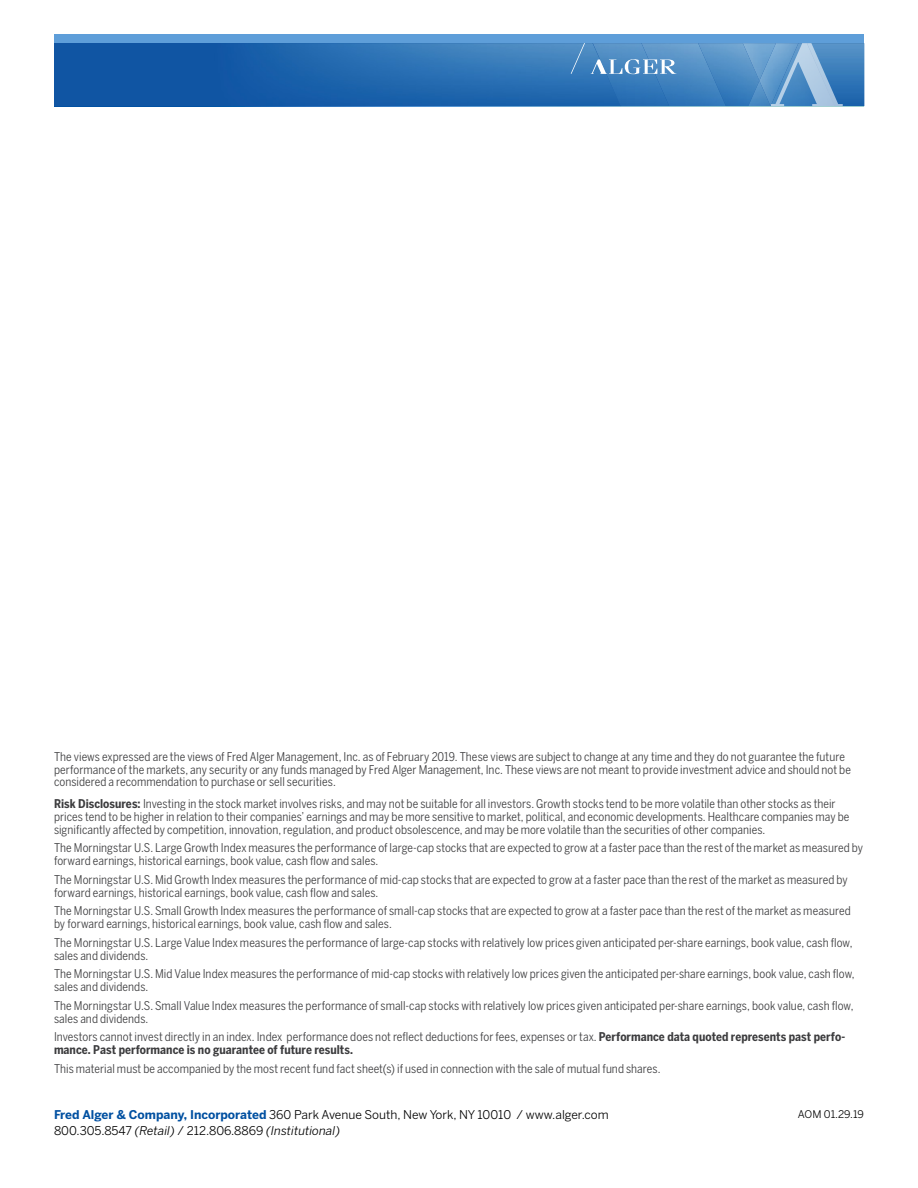
<style>
.page{position:relative;width:918px;height:1188px;background:#fff}
.page>*{position:absolute;margin:0;border:0;box-sizing:border-box;transform-origin:0 0}
.Subhead{font:12px/12.8px "Benton Sans Cond";letter-spacing:.005em;color:#3c3c3e}
.Footer_Address{font:12px "Benton Sans";color:#000}
.t1{font:10.5px "Benton Sans";color:#000}
.s1{font-weight:700}
.s2{font-weight:700;color:#0050a1}
.s3{font-style:italic}
</style>
<div class="page">
<img style="left:54px;top:43px;width:810px;height:63px">
<img style="left:726px;top:43px;width:17px;height:63px">
<img style="left:593px;top:43px;width:48px;height:63px">
<img style="left:641px;top:43px;width:85px;height:63px">
<img style="left:743px;top:43px;width:28px;height:63px">
<img style="left:748px;top:81px;width:23px;height:25px">
<svg style="left:771px;top:43px;width:72px;height:63px"></svg>
<div style="left:54px;top:34px;width:810px;height:9px;background:#5e9ed9"></div>
<svg style="left:571px;top:43px;width:14px;height:31px"></svg>
<svg style="left:591px;top:59px;width:85px;height:15px"></svg>
<p class="Subhead" style="left:54px;top:750px;width:798px">The views expressed are the views of Fred Alger Management, Inc. as of February 2019. These views are subject to change at any time and they do not guarantee the future performance of the markets, any security or any funds managed by Fred Alger Management, Inc. These views are not meant to provide investment advice and should not be considered a recommendation to purchase or sell securities.</p>
<p class="Subhead" style="left:54px;top:797px;width:797px"><span class="s1">Risk Disclosures:</span> Investing in the stock market involves risks, and may not be suitable for all investors. Growth stocks tend to be more volatile than other stocks as their prices tend to be higher in relation to their companies’ earnings and may be more sensitive to market, political, and economic developments. Healthcare companies may be significantly affected by competition, innovation, regulation, and product obsolescence, and may be more volatile than the securities of other companies.</p>
<p class="Subhead" style="left:54px;top:842px;width:811px">The Morningstar U.S. Large Growth Index measures the performance of large-cap stocks that are expected to grow at a faster pace than the rest of the market as measured by forward earnings, historical earnings, book value, cash flow and sales.</p>
<p class="Subhead" style="left:54px;top:873px;width:795px">The Morningstar U.S. Mid Growth Index measures the performance of mid-cap stocks that are expected to grow at a faster pace than the rest of the market as measured by forward earnings, historical earnings, book value, cash flow and sales.</p>
<p class="Subhead" style="left:54px;top:905px;width:798px">The Morningstar U.S. Small Growth Index measures the performance of small-cap stocks that are expected to grow at a faster pace than the rest of the market as measured by forward earnings, historical earnings, book value, cash flow and sales.</p>
<p class="Subhead" style="left:54px;top:936px;width:800px">The Morningstar U.S. Large Value Index measures the performance of large-cap stocks with relatively low prices given anticipated per-share earnings, book value, cash flow, sales and dividends.</p>
<p class="Subhead" style="left:54px;top:968px;width:802px">The Morningstar U.S. Mid Value Index measures the performance of mid-cap stocks with relatively low prices given the anticipated per-share earnings, book value, cash flow, sales and dividends.</p>
<p class="Subhead" style="left:54px;top:999px;width:801px">The Morningstar U.S. Small Value Index measures the performance of small-cap stocks with relatively low prices given anticipated per-share earnings, book value, cash flow, sales and dividends.</p>
<p class="Subhead" style="left:54px;top:1031px;width:793px">Investors cannot invest directly in an index. Index performance does not reflect deductions for fees, expenses or tax. <span class="s1">Performance data quoted represents past perfo&shy;mance. Past performance is no guarantee of future results.</span></p>
<p class="Subhead" style="left:54px;top:1062px;width:608px">This material must be accompanied by the most recent fund fact sheet(s) if used in connection with the sale of mutual fund shares.</p>
<p class="Footer_Address" style="left:54px;top:1107px;width:556px"><span class="s2">Fred Alger &amp; Company, Incorporated</span> 360 Park Avenue South, New York, NY 10010 / www.alger.com</p>
<p class="Footer_Address" style="left:54px;top:1123px;width:288px">800.305.8547 <span class="s3">(Retail)</span> / 212.806.8869 <span class="s3">(Institutional)</span></p>
<p class="t1" style="left:798px;top:1108px;width:68px">AOM 01.29.19</p>
</div>
